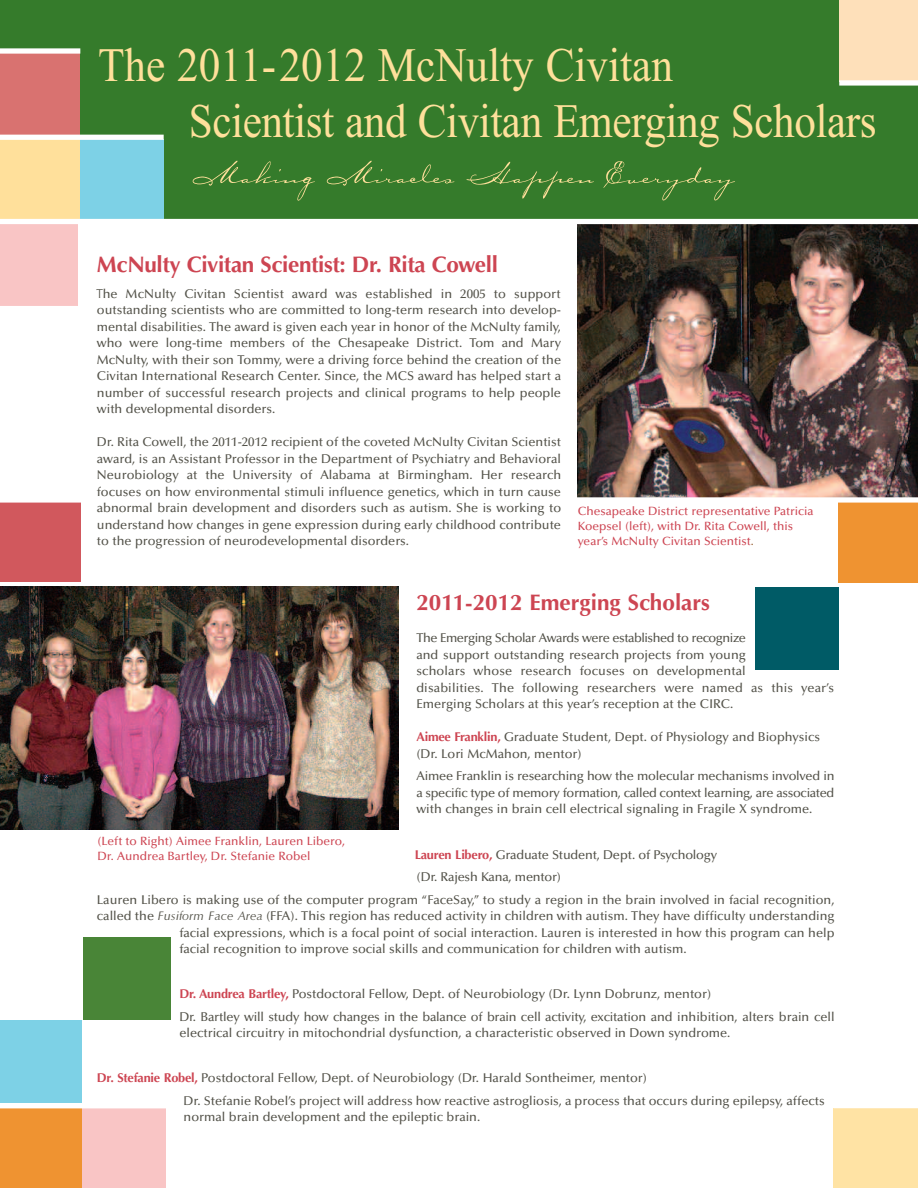
<style>
.page{position:relative;width:918px;height:1188px;background:#fff}
.page>*{position:absolute;margin:0;border:0;box-sizing:border-box;transform-origin:0 0}
.t1{font:48px/55.5px "Times New Roman";letter-spacing:-.01em;color:#ffe09b;scale:.9 1}
.t2{font:700 22.5px "Optima";letter-spacing:-.015em;color:#cd4552}
.t3{font:500 12.75px/16.5px "Optima";color:#535249}
.t4{font:500 12px/15px "Optima";color:#cd4552}
.s1{font-family:"Goudy Sans IT Cby BT";font-weight:300}
.s2{color:#9c693e}
.s3{font-weight:700;color:#cd4552}
.s4{font-family:"Optim";font-weight:400;font-style:italic}
</style>
<div class="page">
<img style="left:577px;top:224px;width:341px;height:273px">
<div style="left:0;top:0;width:918px;height:220px;background:#357b2b"></div>
<svg style="left:193px;top:161px;width:542px;height:40px"></svg>
<div style="left:0;top:140px;width:80px;height:82px;background:#ffe09b"></div>
<div style="left:0;top:54px;width:80px;height:82px;background:#d97270"></div>
<div style="left:80px;top:140px;width:84px;height:82px;background:#7dd1e6"></div>
<div style="left:0;top:135px;width:164px;height:5px;background:#fff"></div>
<div style="left:839px;top:0;width:79px;height:81px;background:#fee0ba"></div>
<div style="left:0;top:224px;width:78px;height:82px;background:#f9c5c5"></div>
<img style="left:0;top:587px;width:398px;height:242px">
<div style="left:834px;top:1108px;width:84px;height:80px;background:#ffe3a4"></div>
<div style="left:0;top:1108px;width:81px;height:80px;background:#ef9331"></div>
<div style="left:82px;top:1108px;width:84px;height:80px;background:#f9c5c5"></div>
<div style="left:0;top:1021px;width:81px;height:82px;background:#7dd1e6"></div>
<div style="left:83px;top:938px;width:87px;height:82px;background:#498537"></div>
<div style="left:838px;top:500px;width:80px;height:83px;background:#ef9331"></div>
<div style="left:755px;top:587px;width:84px;height:82px;background:#005b66"></div>
<div style="left:0;top:499px;width:81px;height:83px;background:#d1585d"></div>
<div style="left:0;top:497px;width:918px;height:6px;background:#fff"></div>
<div style="left:0;top:48px;width:80px;height:6px;background:#fff"></div>
<div style="left:839px;top:80px;width:79px;height:6px;background:#fff"></div>
<div style="left:0;top:219px;width:918px;height:5px;background:#fff"></div>
<h1 class="t1" style="left:189px;top:37px;width:766px;text-indent:-91px">The 2011-2012 McNulty Civitan<br>Scientist and Civitan Emerging Scholars</h1>
<h2 class="t2" style="left:97px;top:255px;width:403px">McNulty Civitan Scientist: Dr. Rita Cowell</h2>
<p class="t3" style="left:97px;top:286px;width:466px;text-align:justify"><span class="s1">T</span>he McNulty Civitan Scientist award was established in 2005 to support outstanding scientists who are committed to long-term research into develop&shy;mental disabilities. The award is given each year in honor of the McNulty family, who were long-time members of the Chesapeake District. Tom and Mary McNulty, with their son Tommy, were a driving force behind the creation of the Civitan International Research Center. Since, the MCS award has helped start a number of successful research projects and clinical programs to help people with developmental disorders.</p>
<p class="t3" style="left:97px;top:435px;width:466px;text-align:justify">Dr. Rita Cowell, the 2011-2012 recipient of the coveted McNulty Civitan Scientist award, is an Assistant Professor in the Department of Psychiatry and Behavioral Neurobiology at the University of Alabama at Birmingham. Her research focuses on how environmental stimuli influence genetics, which in turn cause abnormal brain development and disorders such as autism. She is working to understand how changes in gene expression during early childhood contribute to the progression of neurodevelopmental disorders.</p>
<p class="t4" style="left:578px;top:505px;width:237px">Chesapeake District representative Patricia<br>Koepsel (left), with Dr. Rita Cowell, this year’s McNulty Civitan Scientist<span class="s2">.</span></p>
<h2 class="t2" style="left:416px;top:593px;width:295px">2011-2012 Emerging Scholars</h2>
<p class="t3" style="left:416px;top:631px;width:419px">The Emerging Scholar Awards were established to recognize<br>and support outstanding research projects from young<br>scholars whose research focuses on developmental<br>disabilities. The following researchers were named as this year’s Emerging Scholars at this year’s reception at the CIRC.</p>
<p class="t3" style="left:416px;top:730px;width:405px"><span class="s3">Aimee Franklin,</span> Graduate Student, Dept. of Physiology and Biophysics (Dr. Lori McMahon, mentor)</p>
<p class="t3" style="left:416px;top:769px;width:420px;text-align:justify">Aimee Franklin is researching how the molecular mechanisms involved in a specific type of memory formation, called context learning, are associated with changes in brain cell electrical signaling in Fragile X syndrome.</p>
<p class="t3" style="left:415px;top:847px;width:304px"><span class="s3">Lauren Libero,</span> Graduate Student, Dept. of Psychology</p>
<p class="t3" style="left:417px;top:870px;width:146px">(Dr. Rajesh Kana, mentor)</p>
<p class="t3" style="left:97px;top:892px;width:739px">Lauren Libero is making use of the computer program “FaceSay,” to study a region in the brain involved in facial recognition,</p>
<p class="t3" style="left:179px;top:909px;width:657px;text-align:justify;text-indent:-82px">called the <span class="s4">Fusiform Face Area</span> (FFA). This region has reduced activity in children with autism. They have difficulty understanding facial expressions, which is a focal point of social interaction. Lauren is interested in how this program can help facial recognition to improve social skills and communication for children with autism.</p>
<p class="t3" style="left:179px;top:984px;width:657px;line-height:22.5px"><span class="s3">Dr. Aundrea Bartley,</span> Postdoctoral Fellow, Dept. of Neurobiology (Dr. Lynn Dobrunz, mentor)<br>Dr. Bartley will study how changes in the balance of brain cell activity, excitation and inhibition, alters brain cell</p>
<p class="t3" style="left:179px;top:1026px;width:553px">electrical circuitry in mitochondrial dysfunction, a characteristic observed in Down syndrome.</p>
<p class="t3" style="left:184px;top:1068px;width:643px;line-height:22.5px;text-indent:-87px"><span class="s3">Dr. Stefanie Robel,</span> Postdoctoral Fellow, Dept. of Neurobiology (Dr. Harald Sontheimer, mentor)<br>Dr. Stefanie Robel’s project will address how reactive astrogliosis, a process that occurs during epilepsy, affects</p>
<p class="t3" style="left:184px;top:1110px;width:298px">normal brain development and the epileptic brain.</p>
<p class="t4" style="left:98px;top:834px;width:249px">(Left to Right) Aimee Franklin, Lauren Libero,<br>Dr. Aundrea Bartley, Dr. Stefanie Robel</p>
</div>
